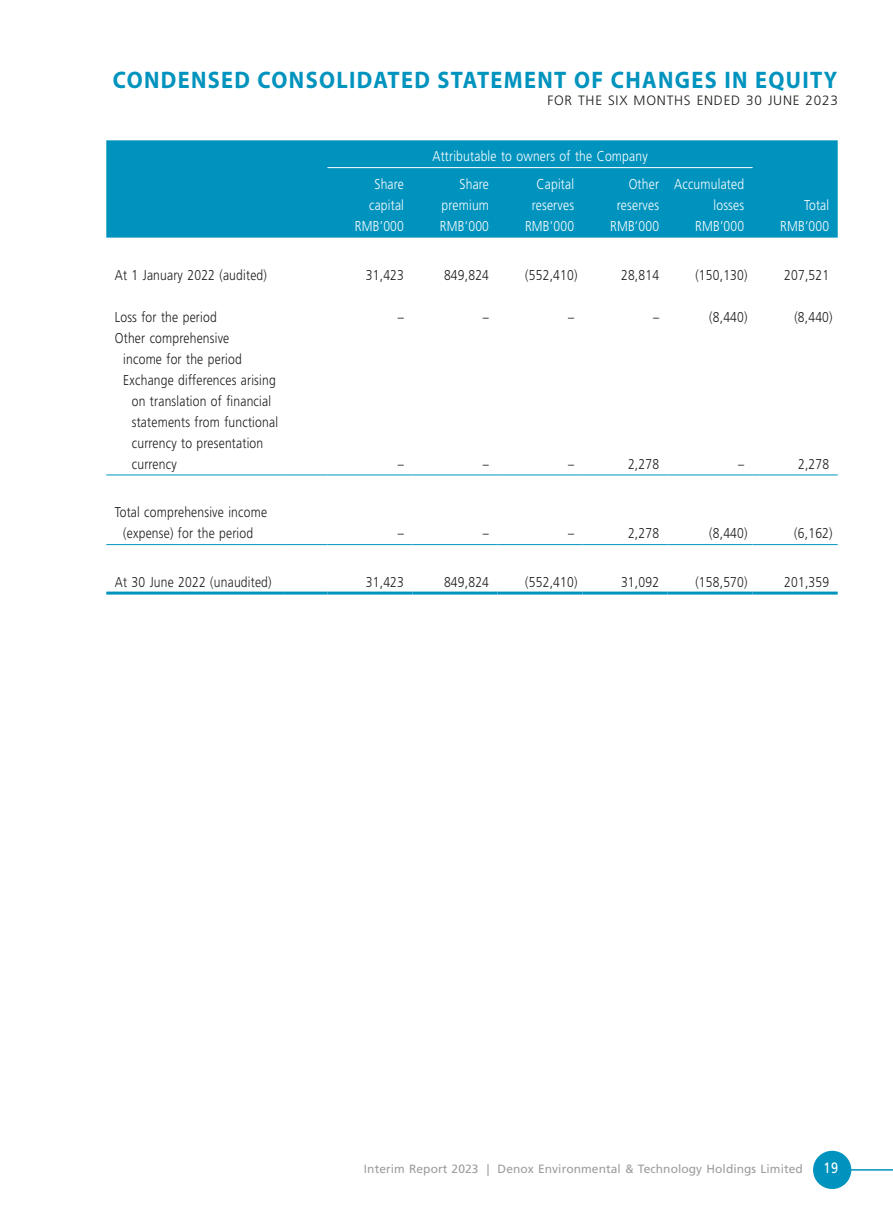
<style>
.page{position:relative;width:893px;height:1212px;background:#fff}
.page>*{position:absolute;margin:0;border:0;box-sizing:border-box;transform-origin:0 0}
.t1{font:700 24px "Myriad Pro";letter-spacing:.06em;color:#0093be;scale:.93 1}
.t2{font:15px "Frutiger LT Std";color:#fff;scale:.85 1}
.t3{font:300 14.25px/21px "Frutiger LT Std";letter-spacing:.015em;color:#1c1c1b;text-align:center;scale:.85 1}
.t4{font:300 14.25px/21px "Frutiger LT Std";letter-spacing:.015em;color:#fff;text-align:right;scale:.85 1}
.t5{font:300 13.5px "Frutiger LT Std";letter-spacing:.055em;color:#1c1c1b}
.t6{font:12px "Frutiger LT Std";letter-spacing:.005em;color:#9d9d9c}
</style>
<div class="page">
<div style="left:813px;top:1151px;width:38px;height:38px;background:#0093be;border-radius:50%"></div>
<hr style="left:850px;top:1169px;width:43px;height:1px;background:#0093be">
<div style="left:106px;top:140px;width:732px;height:98px;background:#0093be"></div>
<hr style="left:327px;top:167px;width:426px;height:1px;background:#fff">
<hr style="left:106px;top:475px;width:179px;height:1px;background:#0093be">
<hr style="left:285px;top:475px;width:42px;height:1px;background:#0093be">
<hr style="left:327px;top:475px;width:85px;height:1px;background:#0093be">
<hr style="left:412px;top:475px;width:85px;height:1px;background:#0093be">
<hr style="left:497px;top:475px;width:86px;height:1px;background:#0093be">
<hr style="left:583px;top:475px;width:85px;height:1px;background:#0093be">
<hr style="left:668px;top:475px;width:85px;height:1px;background:#0093be">
<hr style="left:753px;top:475px;width:85px;height:1px;background:#0093be">
<hr style="left:106px;top:544px;width:179px;height:1px;background:#0093be">
<hr style="left:285px;top:544px;width:42px;height:1px;background:#0093be">
<hr style="left:327px;top:544px;width:85px;height:1px;background:#0093be">
<hr style="left:412px;top:544px;width:85px;height:1px;background:#0093be">
<hr style="left:497px;top:544px;width:86px;height:1px;background:#0093be">
<hr style="left:583px;top:544px;width:85px;height:1px;background:#0093be">
<hr style="left:668px;top:544px;width:85px;height:1px;background:#0093be">
<hr style="left:753px;top:544px;width:85px;height:1px;background:#0093be">
<hr style="left:106px;top:591px;width:179px;height:3px;background:#0093be">
<hr style="left:285px;top:591px;width:42px;height:3px;background:#0093be">
<hr style="left:327px;top:591px;width:85px;height:3px;background:#0093be">
<hr style="left:412px;top:591px;width:85px;height:3px;background:#0093be">
<hr style="left:497px;top:591px;width:86px;height:3px;background:#0093be">
<hr style="left:583px;top:591px;width:85px;height:3px;background:#0093be">
<hr style="left:668px;top:591px;width:85px;height:3px;background:#0093be">
<hr style="left:753px;top:591px;width:85px;height:3px;background:#0093be">
<h1 class="t1" style="left:113px;top:67px;width:780px">CONDENSED CONSOLIDATED STATEMENT OF CHANGES IN EQUITY</h1>
<p class="t5" style="left:547px;top:92px;width:292px">FOR THE SIX MONTHS ENDED 30 JUNE 2023</p>
<p class="t4" style="left:432px;top:146px;width:255px">Attributable to owners of the Company</p>
<p class="t4" style="left:369px;top:174px;width:43px;text-align:center">Share capital</p>
<p class="t4" style="left:442px;top:174px;width:57px">Share premium</p>
<p class="t4" style="left:532px;top:174px;width:51px;text-align:center">Capital reserves</p>
<p class="t4" style="left:617px;top:174px;width:51px">Other reserves</p>
<p class="t4" style="left:674px;top:174px;width:84px">Accumulated losses</p>
<p class="t4" style="left:804px;top:195px;width:31px">Total</p>
<p class="t4" style="left:355px;top:216px;width:59px">RMB’000</p>
<p class="t4" style="left:440px;top:216px;width:59px">RMB’000</p>
<p class="t4" style="left:525px;top:216px;width:59px">RMB’000</p>
<p class="t4" style="left:610px;top:216px;width:59px">RMB’000</p>
<p class="t4" style="left:695px;top:216px;width:59px">RMB’000</p>
<p class="t4" style="left:780px;top:216px;width:59px">RMB’000</p>
<p class="t3" style="left:115px;top:264px;width:180px">At 1 January 2022 (audited)</p>
<p class="t3" style="left:366px;top:264px;width:46px">31,423</p>
<p class="t3" style="left:444px;top:264px;width:54px">849,824</p>
<p class="t3" style="left:525px;top:264px;width:63px">(552,410)</p>
<p class="t3" style="left:621px;top:264px;width:46px">28,814</p>
<p class="t3" style="left:695px;top:264px;width:63px">(150,130)</p>
<p class="t3" style="left:784px;top:264px;width:54px">207,521</p>
<p class="t3" style="left:115px;top:306px;width:121px">Loss for the period</p>
<p class="t3" style="left:398px;top:306px;width:9px">–</p>
<p class="t3" style="left:483px;top:306px;width:9px">–</p>
<p class="t3" style="left:568px;top:306px;width:9px">–</p>
<p class="t3" style="left:653px;top:306px;width:9px">–</p>
<p class="t3" style="left:709px;top:306px;width:47px">(8,440)</p>
<p class="t3" style="left:794px;top:306px;width:47px">(8,440)</p>
<p class="t3" style="left:115px;top:327px;width:136px">Other comprehensive</p>
<p class="t3" style="left:123px;top:348px;width:141px">income for the period</p>
<p class="t3" style="left:123px;top:369px;width:181px">Exchange differences arising</p>
<p class="t3" style="left:132px;top:390px;width:165px">on translation of financial</p>
<p class="t3" style="left:132px;top:411px;width:174px">statements from functional</p>
<p class="t3" style="left:132px;top:432px;width:156px">currency to presentation</p>
<p class="t3" style="left:132px;top:453px;width:54px">currency</p>
<p class="t3" style="left:398px;top:453px;width:9px">–</p>
<p class="t3" style="left:483px;top:453px;width:9px">–</p>
<p class="t3" style="left:568px;top:453px;width:9px">–</p>
<p class="t3" style="left:628px;top:453px;width:38px">2,278</p>
<p class="t3" style="left:738px;top:453px;width:9px">–</p>
<p class="t3" style="left:798px;top:453px;width:38px">2,278</p>
<p class="t3" style="left:115px;top:502px;width:181px">Total comprehensive income (expense) for the period</p>
<p class="t3" style="left:398px;top:523px;width:9px">–</p>
<p class="t3" style="left:483px;top:523px;width:9px">–</p>
<p class="t3" style="left:568px;top:523px;width:9px">–</p>
<p class="t3" style="left:628px;top:523px;width:38px">2,278</p>
<p class="t3" style="left:709px;top:523px;width:47px">(8,440)</p>
<p class="t3" style="left:794px;top:523px;width:47px">(6,162)</p>
<p class="t3" style="left:115px;top:572px;width:186px">At 30 June 2022 (unaudited)</p>
<p class="t3" style="left:366px;top:572px;width:46px">31,423</p>
<p class="t3" style="left:444px;top:572px;width:54px">849,824</p>
<p class="t3" style="left:525px;top:572px;width:63px">(552,410)</p>
<p class="t3" style="left:621px;top:572px;width:46px">31,092</p>
<p class="t3" style="left:695px;top:572px;width:63px">(158,570)</p>
<p class="t3" style="left:784px;top:572px;width:54px">201,359</p>
<p class="t6" style="left:364px;top:1162px;width:440px">Interim Report 2023 | Denox Environmental &amp; Technology Holdings Limited</p>
<p class="t2" style="left:823px;top:1159px;width:19px">19</p>
</div>
